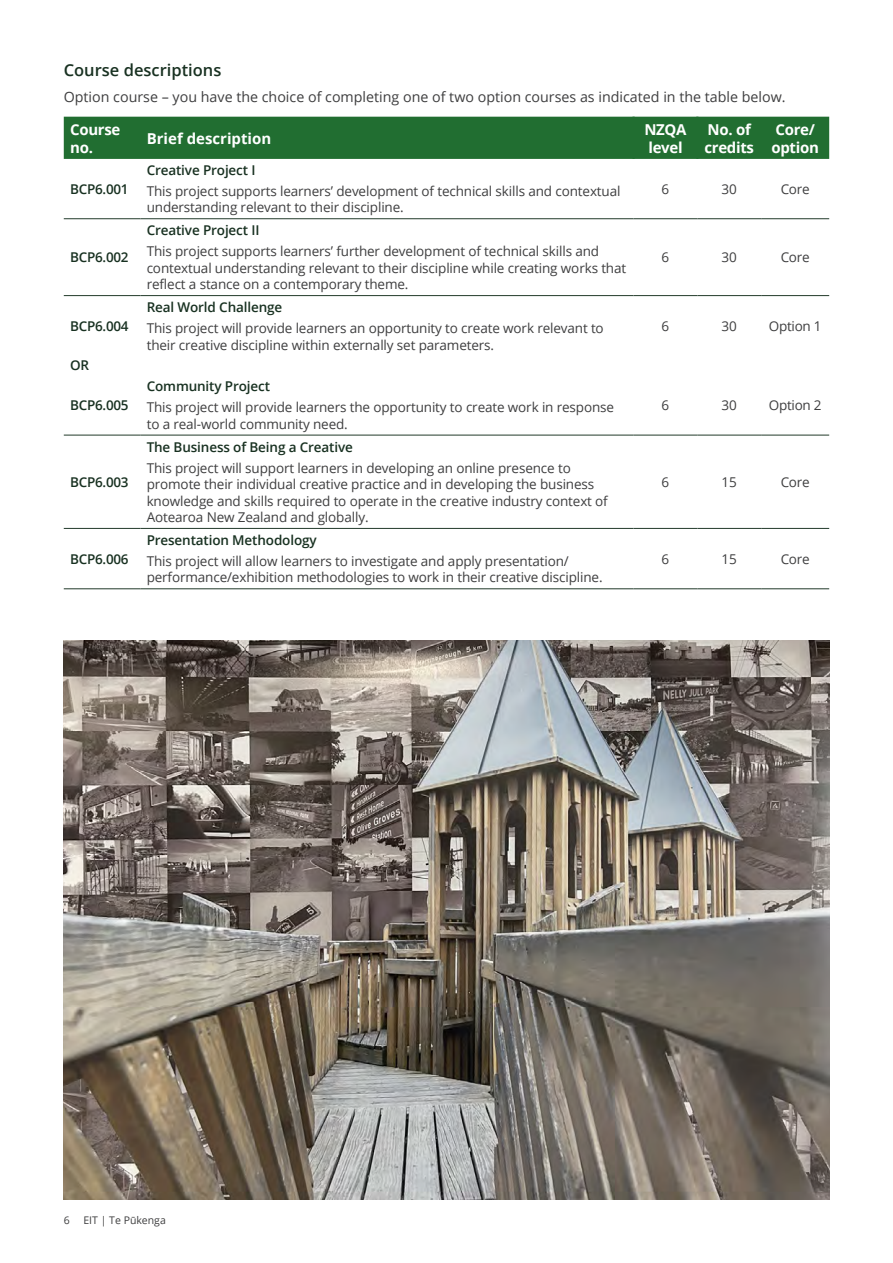
<style>
.page{position:relative;width:893px;height:1263px;background:#fff}
.page>*{position:absolute;margin:0;border:0;box-sizing:border-box;transform-origin:0 0}
.t1{font:600 16.5px "Open Sans";color:#183121}
.t2{font:700 15px/18px "Open Sans";letter-spacing:-.02em;color:#fff}
.t3{font:700 15px "Open Sans";color:#fff}
.t4{font:14.25px "Open Sans";color:#3e3e3f}
.t5{font:13.5px/16.5px "Open Sans";letter-spacing:-.01em;color:#3e3e3f}
.t6{font:600 13.5px "Open Sans";letter-spacing:-.01em;color:#183121}
.t7{font:10.5px "Open Sans";color:#3e3e3f}
</style>
<div class="page">
<div style="left:64px;top:117px;width:765px;height:42px;background:#216e31"></div>
<hr style="left:632px;top:117px;width:3px;height:42px;background:#216e31">
<hr style="left:696px;top:117px;width:2px;height:42px;background:#216e31">
<hr style="left:64px;top:218px;width:76px;height:1px;background:#2f4637">
<hr style="left:140px;top:218px;width:494px;height:1px;background:#2f4637">
<hr style="left:634px;top:218px;width:63px;height:1px;background:#2f4637">
<hr style="left:697px;top:218px;width:64px;height:1px;background:#2f4637">
<hr style="left:761px;top:218px;width:68px;height:1px;background:#2f4637">
<hr style="left:634px;top:295px;width:63px;height:1px;background:#2f4637">
<hr style="left:697px;top:295px;width:64px;height:1px;background:#2f4637">
<hr style="left:761px;top:295px;width:68px;height:1px;background:#2f4637">
<hr style="left:634px;top:588px;width:63px;height:1px;background:#2f4637">
<hr style="left:697px;top:588px;width:64px;height:1px;background:#2f4637">
<hr style="left:761px;top:588px;width:68px;height:1px;background:#2f4637">
<hr style="left:64px;top:295px;width:76px;height:1px;background:#2f4637">
<hr style="left:140px;top:295px;width:494px;height:1px;background:#2f4637">
<hr style="left:64px;top:588px;width:76px;height:1px;background:#2f4637">
<hr style="left:140px;top:588px;width:494px;height:1px;background:#2f4637">
<hr style="left:64px;top:435px;width:76px;height:1px;background:#2f4637">
<hr style="left:140px;top:435px;width:494px;height:1px;background:#2f4637">
<hr style="left:634px;top:435px;width:63px;height:1px;background:#2f4637">
<hr style="left:697px;top:435px;width:64px;height:1px;background:#2f4637">
<hr style="left:761px;top:435px;width:68px;height:1px;background:#2f4637">
<hr style="left:64px;top:528px;width:76px;height:1px;background:#2f4637">
<hr style="left:140px;top:528px;width:494px;height:1px;background:#2f4637">
<hr style="left:634px;top:528px;width:63px;height:1px;background:#2f4637">
<hr style="left:697px;top:528px;width:64px;height:1px;background:#2f4637">
<hr style="left:761px;top:528px;width:68px;height:1px;background:#2f4637">
<img style="left:64px;top:641px;width:765px;height:558px">
<p class="t1" style="left:64px;top:59px;width:159px">Course descriptions</p>
<p class="t4" style="left:64px;top:87px;width:723px">Option course – you have the choice of completing one of two option courses as indicated in the table below.</p>
<p class="t2" style="left:70px;top:120px;width:52px">Course no.</p>
<p class="t3" style="left:147px;top:127px;width:126px">Brief description</p>
<p class="t2" style="left:644px;top:120px;width:44px">NZQA level</p>
<p class="t2" style="left:704px;top:120px;width:51px">No. of credits</p>
<p class="t2" style="left:771px;top:120px;width:49px">Core/ option</p>
<p class="t6" style="left:70px;top:180px;width:60px">BCP6.001</p>
<p class="t6" style="left:147px;top:161px;width:110px">Creative Project I</p>
<p class="t5" style="left:147px;top:182px;width:475px">This project supports learners’ development of technical skills and contextual understanding relevant to their discipline.</p>
<p class="t5" style="left:662px;top:180px;width:9px">6</p>
<p class="t5" style="left:721px;top:180px;width:17px">30</p>
<p class="t5" style="left:781px;top:180px;width:30px">Core</p>
<p class="t6" style="left:70px;top:248px;width:60px">BCP6.002</p>
<p class="t6" style="left:70px;top:317px;width:60px">BCP6.004</p>
<p class="t6" style="left:70px;top:356px;width:20px">OR</p>
<p class="t6" style="left:70px;top:396px;width:60px">BCP6.005</p>
<p class="t6" style="left:70px;top:473px;width:60px">BCP6.003</p>
<p class="t6" style="left:70px;top:550px;width:60px">BCP6.006</p>
<p class="t6" style="left:147px;top:221px;width:114px">Creative Project II</p>
<p class="t5" style="left:147px;top:243px;width:481px">This project supports learners’ further development of technical skills and contextual understanding relevant to their discipline while creating works that reflect a stance on a contemporary theme.</p>
<p class="t5" style="left:662px;top:249px;width:9px">6</p>
<p class="t5" style="left:721px;top:249px;width:17px">30</p>
<p class="t5" style="left:781px;top:249px;width:30px">Core</p>
<p class="t6" style="left:147px;top:298px;width:137px">Real World Challenge</p>
<p class="t5" style="left:147px;top:319px;width:459px">This project will provide learners an opportunity to create work relevant to their creative discipline within externally set parameters.</p>
<p class="t5" style="left:662px;top:317px;width:9px">6</p>
<p class="t5" style="left:721px;top:317px;width:17px">30</p>
<p class="t5" style="left:769px;top:317px;width:54px">Option 1</p>
<p class="t6" style="left:147px;top:377px;width:125px">Community Project</p>
<p class="t5" style="left:147px;top:399px;width:469px">This project will provide learners the opportunity to create work in response to a real-world community need.</p>
<p class="t5" style="left:662px;top:396px;width:9px">6</p>
<p class="t5" style="left:721px;top:396px;width:17px">30</p>
<p class="t5" style="left:769px;top:396px;width:54px">Option 2</p>
<p class="t6" style="left:147px;top:438px;width:208px">The Business of Being a Creative</p>
<p class="t5" style="left:147px;top:459px;width:463px">This project will support learners in developing an online presence to promote their individual creative practice and in developing the business knowledge and skills required to operate in the creative industry context of Aotearoa New Zealand and globally.</p>
<p class="t5" style="left:662px;top:473px;width:9px">6</p>
<p class="t5" style="left:721px;top:473px;width:17px">15</p>
<p class="t5" style="left:781px;top:473px;width:30px">Core</p>
<p class="t6" style="left:147px;top:531px;width:172px">Presentation Methodology</p>
<p class="t5" style="left:147px;top:552px;width:457px">This project will allow learners to investigate and apply presentation/ performance/exhibition methodologies to work in their creative discipline.</p>
<p class="t5" style="left:662px;top:550px;width:9px">6</p>
<p class="t5" style="left:721px;top:550px;width:17px">15</p>
<p class="t5" style="left:781px;top:550px;width:30px">Core</p>
<p class="t7" style="left:64px;top:1213px;width:8px">6</p>
<p class="t7" style="left:83px;top:1213px;width:84px">EIT | Te Pūkenga</p>
</div>
